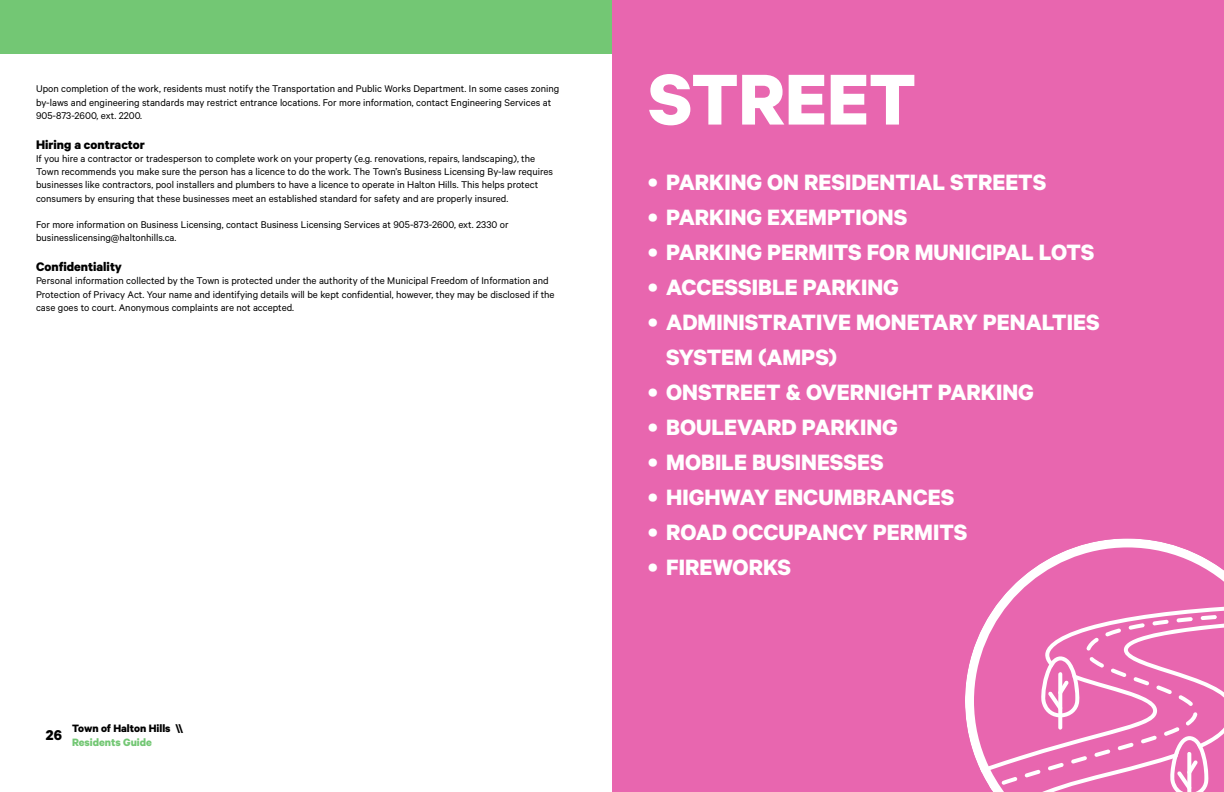
<style>
.page{position:relative;width:1224px;height:792px;background:#fff}
.page>*{position:absolute;margin:0;border:0;box-sizing:border-box;transform-origin:0 0}
.t1{font:700 81px "Calibre";color:#fff}
.t2{font:700 25px/35px "Calibre";color:#fff}
.t3{font:700 16px "Calibre";color:#000}
.t4{font:700 14px "Calibre";color:#000}
.t5{font:700 12px "Calibre";color:#000}
.t6{font:700 12px "Calibre";color:#73c774}
.t7{font:11px/13.2px "Calibre";color:#000}
</style>
<div class="page">
<div style="left:0;top:0;width:612px;height:54px;background:#73c774"></div>
<div style="left:612px;top:0;width:612px;height:792px;background:#e866af"></div>
<svg style="left:965px;top:538px;width:259px;height:230px"></svg>
<svg style="left:980px;top:605px;width:244px;height:187px"></svg>
<svg style="left:989px;top:613px;width:235px;height:177px"></svg>
<p class="t7" style="left:36px;top:82px;width:525px">Upon completion of the work, residents must notify the Transportation and Public Works Department. In some cases zoning by-laws and engineering standards may restrict entrance locations. For more information, contact Engineering Services at<br>905-873-2600, ext. 2200.</p>
<p class="t4" style="left:36px;top:136px;width:111px">Hiring a contractor</p>
<p class="t7" style="left:36px;top:152px;width:518px">If you hire a contractor or tradesperson to complete work on your property (e.g. renovations, repairs, landscaping), the Town recommends you make sure the person has a licence to do the work. The Town’s Business Licensing By-law requires businesses like contractors, pool installers and plumbers to have a licence to operate in Halton Hills. This helps protect consumers by ensuring that these businesses meet an established standard for safety and are properly insured.</p>
<p class="t7" style="left:36px;top:218px;width:474px">For more information on Business Licensing, contact Business Licensing Services at 905-873-2600, ext. 2330 or businesslicensing@haltonhills.ca.</p>
<p class="t4" style="left:36px;top:258px;width:87px">Confidentiality</p>
<p class="t7" style="left:36px;top:274px;width:520px">Personal information collected by the Town is protected under the authority of the Municipal Freedom of Information and<br>Protection of Privacy Act. Your name and identifying details will be kept confidential, however, they may be disclosed if the case goes to court. Anonymous complaints are not accepted.</p>
<h3 class="t3" style="left:46px;top:726px;width:18px">26</h3>
<p class="t5" style="left:72px;top:721px;width:113px">Town of Halton Hills \\</p>
<p class="t6" style="left:72px;top:735px;width:81px">Residents Guide</p>
<h1 class="t1" style="left:648px;top:50px;width:269px">STREET</h1>
<h2 class="t2" style="left:648px;top:163px;width:400px">• PARKING ON RESIDENTIAL STREETS</h2>
<h2 class="t2" style="left:648px;top:198px;width:261px">• PARKING EXEMPTIONS</h2>
<h2 class="t2" style="left:648px;top:233px;width:448px">• PARKING PERMITS FOR MUNICIPAL LOTS</h2>
<h2 class="t2" style="left:648px;top:268px;width:252px">• ACCESSIBLE PARKING</h2>
<h2 class="t2" style="left:666px;top:303px;width:435px;text-indent:-18px">• ADMINISTRATIVE MONETARY PENALTIES<br>SYSTEM (AMPS)</h2>
<h2 class="t2" style="left:648px;top:373px;width:387px">• ONSTREET &amp; OVERNIGHT PARKING</h2>
<h2 class="t2" style="left:648px;top:408px;width:251px">• BOULEVARD PARKING</h2>
<h2 class="t2" style="left:648px;top:443px;width:237px">• MOBILE BUSINESSES</h2>
<h2 class="t2" style="left:648px;top:478px;width:308px">• HIGHWAY ENCUMBRANCES</h2>
<h2 class="t2" style="left:648px;top:513px;width:321px">• ROAD OCCUPANCY PERMITS</h2>
<h2 class="t2" style="left:648px;top:548px;width:144px">• FIREWORKS</h2>
</div>
